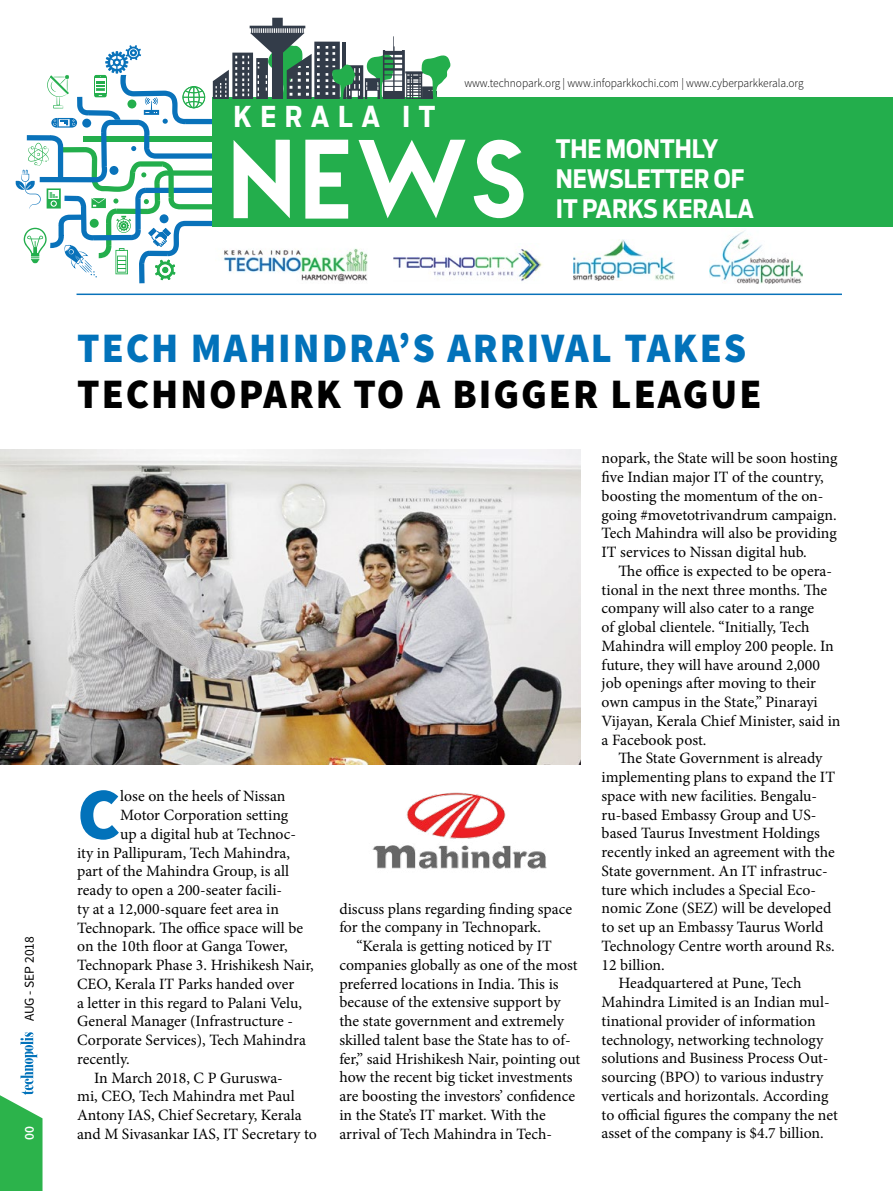
<style>
.page{position:relative;width:893px;height:1191px;background:#fff}
.page>*{position:absolute;margin:0;border:0;box-sizing:border-box;transform-origin:0 0}
.t1{font:900 73.5px "Source Sans Pro";color:#0272ba}
.t2{font:900 42px "Source Sans Pro";letter-spacing:.05em;color:#0272ba;scale:.95 1}
.t3{font:900 42px "Source Sans Pro";letter-spacing:.05em;color:#000;scale:.95 1}
.t4{font:700 28.5px "Antenna Cond";letter-spacing:.3em;color:#fff}
.t5{font:700 25.2px/30px "Antenna Cond";color:#fff}
.t6{font:15.75px/18.8px "Minion Pro";color:#000}
.t7{font:13.5px "Source Sans Pro";color:#000}
.t8{font:600 13.5px "Source Sans Pro";color:#fff}
.t9{font:300 12px "Source Sans Pro";color:#000;scale:.95 1}
</style>
<div class="page">
<img style="left:0;top:449px;width:580px;height:315px">
<svg style="left:0;top:1032px;width:43px;height:159px"></svg>
<img style="left:574px;top:239px;width:101px;height:41px">
<img style="left:710px;top:230px;width:93px;height:53px">
<img style="left:524px;top:250px;width:18px;height:30px">
<div style="left:213px;top:98px;width:680px;height:129px;background:#23ae4c"></div>
<svg style="left:15px;top:18px;width:509px;height:265px"></svg>
<hr style="left:77px;top:293px;width:765px;height:2px;background:#0972ba">
<img style="left:372px;top:792px;width:175px;height:77px">
<h3 class="t4" style="left:234px;top:98px;width:203px">KERALA IT</h3>
<p class="t9" style="left:464px;top:76px;width:359px">www.technopark.org | www.infoparkkochi.com | www.cyberparkkerala.org</p>
<h3 class="t5" style="left:556px;top:134px;width:200px">THE MONTHLY<br>NEWSLETTER OF<br>IT PARKS KERALA</h3>
<p class="t7" style="left:21px;top:1021px;width:87px;rotate:-90deg">AUG - SEP 2018</p>
<p class="t8" style="left:21px;top:1140px;width:15px;rotate:-90deg">00</p>
<h2 class="t2" style="left:77px;top:320px;width:706px">TECH MAHINDRA’S ARRIVAL TAKES</h2>
<h2 class="t3" style="left:77px;top:367px;width:722px">TECHNOPARK TO A BIGGER LEAGUE</h2>
<h1 class="t1" style="left:77px;top:766px;width:45px">C</h1>
<p class="t6" style="left:120px;top:787px;width:167px">lose on the heels of Nissan</p>
<p class="t6" style="left:120px;top:805px;width:170px">Motor Corporation setting</p>
<p class="t6" style="left:120px;top:824px;width:177px">up a digital hub at Technoc-</p>
<p class="t6" style="left:77px;top:843px;width:214px">ity in Pallipuram, Tech Mahindra,</p>
<p class="t6" style="left:77px;top:862px;width:214px">part of the Mahindra Group, is all</p>
<p class="t6" style="left:77px;top:880px;width:207px">ready to open a 200-seater facili-</p>
<p class="t6" style="left:77px;top:899px;width:203px">ty at a 12,000-square feet area in</p>
<p class="t6" style="left:77px;top:918px;width:228px">Technopark. The office space will be</p>
<p class="t6" style="left:77px;top:937px;width:212px">on the 10th floor at Ganga Tower,</p>
<p class="t6" style="left:77px;top:955px;width:238px">Technopark Phase 3. Hrishikesh Nair,</p>
<p class="t6" style="left:77px;top:974px;width:219px">CEO, Kerala IT Parks handed over</p>
<p class="t6" style="left:77px;top:993px;width:226px">a letter in this regard to Palani Velu,</p>
<p class="t6" style="left:77px;top:1012px;width:217px">General Manager (Infrastructure -</p>
<p class="t6" style="left:77px;top:1030px;width:230px">Corporate Services), Tech Mahindra</p>
<p class="t6" style="left:77px;top:1049px;width:54px">recently.</p>
<p class="t6" style="left:94px;top:1068px;width:190px">In March 2018, C P Guruswa-</p>
<p class="t6" style="left:77px;top:1087px;width:219px">mi, CEO, Tech Mahindra met Paul</p>
<p class="t6" style="left:77px;top:1105px;width:226px">Antony IAS, Chief Secretary, Kerala</p>
<p class="t6" style="left:77px;top:1124px;width:241px">and M Sivasankar IAS, IT Secretary to</p>
<p class="t6" style="left:339px;top:899px;width:234px">discuss plans regarding finding space for the company in Technopark.</p>
<p class="t6" style="left:339px;top:937px;width:242px;text-indent:17px">“Kerala is getting noticed by IT companies globally as one of the most preferred locations in India. This is because of the extensive support by the state government and extremely skilled talent base the State has to of&shy;fer,” said Hrishikesh Nair, pointing out how the recent big ticket investments are boosting the investors’ confidence in the State’s IT market. With the arrival of Tech Mahindra in Tech-</p>
<p class="t6" style="left:602px;top:449px;width:237px">nopark, the State will be soon hosting five Indian major IT of the country, boosting the momentum of the on&shy;going #movetotrivandrum campaign.<br>Tech Mahindra will also be providing IT services to Nissan digital hub.</p>
<p class="t6" style="left:602px;top:561px;width:240px;text-indent:17px">The office is expected to be opera&shy;tional in the next three months. The company will also cater to a range<br>of global clientele. “Initially, Tech Mahindra will employ 200 people. In future, they will have around 2,000 job openings after moving to their own campus in the State,” Pinarayi Vijayan, Kerala Chief Minister, said in a Facebook post.</p>
<p class="t6" style="left:619px;top:749px;width:205px">The State Government is already</p>
<p class="t6" style="left:602px;top:768px;width:235px">implementing plans to expand the IT</p>
<p class="t6" style="left:602px;top:786px;width:217px">space with new facilities. Bengalu-</p>
<p class="t6" style="left:602px;top:805px;width:216px">ru-based Embassy Group and US-</p>
<p class="t6" style="left:602px;top:824px;width:220px">based Taurus Investment Holdings</p>
<p class="t6" style="left:602px;top:843px;width:235px">recently inked an agreement with the</p>
<p class="t6" style="left:602px;top:861px;width:228px">State government. An IT infrastruc-</p>
<p class="t6" style="left:602px;top:880px;width:216px">ture which includes a Special Eco-</p>
<p class="t6" style="left:602px;top:899px;width:231px">nomic Zone (SEZ) will be developed</p>
<p class="t6" style="left:602px;top:918px;width:223px">to set up an Embassy Taurus World</p>
<p class="t6" style="left:602px;top:936px;width:235px">Technology Centre worth around Rs.</p>
<p class="t6" style="left:602px;top:955px;width:65px">12 billion.</p>
<p class="t6" style="left:619px;top:974px;width:184px">Headquartered at Pune, Tech</p>
<p class="t6" style="left:602px;top:993px;width:230px">Mahindra Limited is an Indian mul-</p>
<p class="t6" style="left:602px;top:1011px;width:216px">tinational provider of information</p>
<p class="t6" style="left:602px;top:1030px;width:223px">technology, networking technology</p>
<p class="t6" style="left:602px;top:1049px;width:228px">solutions and Business Process Out-</p>
<p class="t6" style="left:602px;top:1067px;width:223px">sourcing (BPO) to various industry</p>
<p class="t6" style="left:602px;top:1086px;width:228px">verticals and horizontals. According</p>
<p class="t6" style="left:602px;top:1105px;width:238px">to official figures the company the net</p>
<p class="t6" style="left:602px;top:1124px;width:224px">asset of the company is $4.7 billion.</p>
</div>
